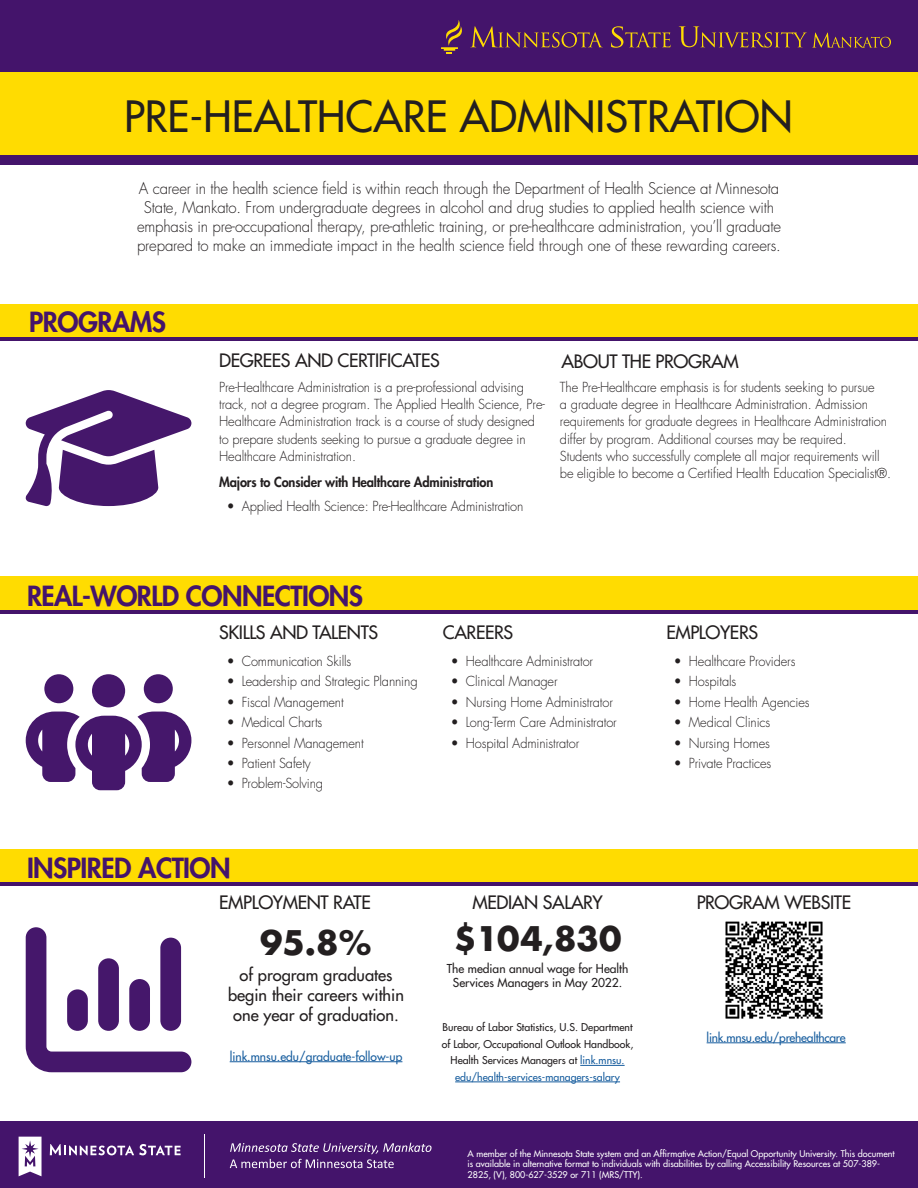
<style>
.page{position:relative;width:918px;height:1188px;background:#fff}
.page>*{position:absolute;margin:0;border:0;box-sizing:border-box;transform-origin:0 0}
.Program_Title-GREP_Styles{font:500 42px "Futura Std";color:#231f20}
.t1{font:700 33px "Futura";color:#231f20}
.Heads{font:800 27px "Futura Std";letter-spacing:-.02em;color:#44146b}
.Heads-2{font:500 18px "Futura Std";letter-spacing:-.02em;color:#231f20}
.Body{font:500 18px "Futura Std";letter-spacing:-.02em;color:#231f20}
.t2{font:500 16.5px/19.8px "Futura Std";color:#231f20;text-align:center}
.Body-2{font:300 15.75px/18.9px "Futura Std";letter-spacing:-.01em;color:#231f20;text-align:center;scale:.95 1}
.Body-3{font:300 13.5px/17.2px "Futura Std";letter-spacing:-.01em;color:#231f20;scale:.95 1}
.Body-4{font:800 13.5px "Futura Std";letter-spacing:-.01em;color:#231f20;scale:.95 1}
.t3{font:500 12px/14.4px "Futura Std";color:#231f20;text-align:center}
.Heads-3{font:500 12px "Futura Std";color:#175d9e}
.Heads-4{font:500 12px "Futura Std";letter-spacing:-.02em;color:#175d9e}
.t4{font:500 10.5px/16.5px "Futura Std";color:#231f20;text-align:center}
.t5{font:500 9px/10.8px "Futura Std";color:#fff}
.s1{color:#175d9e}
</style>
<div class="page">
<div style="left:0;top:304px;width:918px;height:35px;background:#ffdc01"></div>
<div style="left:0;top:576px;width:918px;height:35px;background:#ffdc01"></div>
<div style="left:0;top:849px;width:918px;height:34px;background:#ffdc01"></div>
<hr style="left:0;top:337px;width:918px;height:4px;background:#44146b">
<hr style="left:0;top:610px;width:918px;height:4px;background:#44146b">
<hr style="left:0;top:882px;width:918px;height:4px;background:#44146b">
<div style="left:0;top:1121px;width:918px;height:67px;background:#44146b"></div>
<svg style="left:50px;top:1144px;width:131px;height:11px"></svg>
<svg style="left:19px;top:1137px;width:23px;height:39px"></svg>
<hr style="left:204px;top:1135px;width:1px;height:43px;background:#fff">
<svg style="left:230px;top:1143px;width:202px;height:25px"></svg>
<div style="left:0;top:71px;width:918px;height:88px;background:#ffdc01"></div>
<div style="left:0;top:0;width:918px;height:71px;background:#44146b"></div>
<div style="left:0;top:155px;width:918px;height:10px;background:#44146b"></div>
<svg style="left:470px;top:26px;width:421px;height:46px"></svg>
<svg style="left:441px;top:20px;width:21px;height:33px"></svg>
<svg style="left:26px;top:674px;width:165px;height:116px"></svg>
<svg style="left:25px;top:390px;width:166px;height:116px"></svg>
<svg style="left:26px;top:927px;width:165px;height:145px"></svg>
<hr style="left:230px;top:1061px;width:172px;height:1px;background:#175d9e">
<hr style="left:580px;top:1065px;width:45px;height:1px;background:#175d9e">
<hr style="left:455px;top:1082px;width:165px;height:1px;background:#175d9e">
<img style="left:725px;top:921px;width:98px;height:98px">
<hr style="left:707px;top:1043px;width:139px;height:1px;background:#175d9e">
<p class="Program_Title-GREP_Styles" style="left:124px;top:90px;width:670px">PRE-HEALTHCARE ADMINISTRATION</p>
<p class="Body-2" style="left:137px;top:180px;width:679px">A career in the health science field is within reach through the Department of Health Science at Minnesota State, Mankato. From undergraduate degrees in alcohol and drug studies to applied health science with emphasis in pre-occupational therapy, pre-athletic training, or pre-healthcare administration, you’ll graduate prepared to make an immediate impact in the health science field through one of these rewarding careers.</p>
<p class="Heads" style="left:29px;top:305px;width:138px">PROGRAMS</p>
<p class="Heads-2" style="left:219px;top:350px;width:222px">DEGREES AND CERTIFICATES</p>
<p class="Body-3" style="left:219px;top:379px;width:344px">Pre-Healthcare Administration is a pre-professional advising track, not a degree program. The Applied Health Science, Pre-Healthcare Administration track is a course of study designed to prepare students seeking to pursue a graduate degree in Healthcare Administration.</p>
<p class="Body-4" style="left:219px;top:474px;width:290px">Majors to Consider with Healthcare Administration</p>
<p class="Body-3" style="left:227px;top:498px;width:314px">• Applied Health Science: Pre-Healthcare Administration</p>
<p class="Heads-2" style="left:562px;top:350px;width:179px">ABOUT THE PROGRAM</p>
<p class="Body-3" style="left:560px;top:379px;width:350px">The Pre-Healthcare emphasis is for students seeking to pursue<br>a graduate degree in Healthcare Administration. Admission requirements for graduate degrees in Healthcare Administration differ by program. Additional courses may be required.<br>Students who successfully complete all major requirements will be eligible to become a Certified Health Education Specialist®.</p>
<p class="Heads" style="left:27px;top:579px;width:338px">REAL-WORLD CONNECTIONS</p>
<p class="Heads-2" style="left:219px;top:621px;width:160px">SKILLS AND TALENTS</p>
<p class="Body-3" style="left:227px;top:653px;width:133px">• Communication Skills</p>
<p class="Body-3" style="left:227px;top:673px;width:202px">• Leadership and Strategic Planning</p>
<p class="Body-3" style="left:227px;top:694px;width:125px">• Fiscal Management</p>
<p class="Body-3" style="left:227px;top:714px;width:102px">• Medical Charts</p>
<p class="Body-3" style="left:227px;top:734px;width:146px">• Personnel Management</p>
<p class="Body-3" style="left:227px;top:755px;width:90px">• Patient Safety</p>
<p class="Body-3" style="left:227px;top:775px;width:103px">• Problem-Solving</p>
<p class="Heads" style="left:27px;top:851px;width:205px">INSPIRED ACTION</p>
<p class="Body" style="left:443px;top:621px;width:72px">CAREERS</p>
<p class="Heads-2" style="left:666px;top:621px;width:93px">EMPLOYERS</p>
<p class="Body-3" style="left:451px;top:653px;width:151px">• Healthcare Administrator</p>
<p class="Body-3" style="left:451px;top:673px;width:114px">• Clinical Manager</p>
<p class="Body-3" style="left:451px;top:694px;width:172px">• Nursing Home Administrator</p>
<p class="Body-3" style="left:451px;top:714px;width:176px">• Long-Term Care Administrator</p>
<p class="Body-3" style="left:451px;top:734px;width:137px">• Hospital Administrator</p>
<p class="Body-3" style="left:674px;top:653px;width:130px">• Healthcare Providers</p>
<p class="Body-3" style="left:674px;top:673px;width:67px">• Hospitals</p>
<p class="Body-3" style="left:674px;top:694px;width:144px">• Home Health Agencies</p>
<p class="Body-3" style="left:674px;top:714px;width:103px">• Medical Clinics</p>
<p class="Body-3" style="left:674px;top:734px;width:103px">• Nursing Homes</p>
<p class="Body-3" style="left:674px;top:755px;width:104px">• Private Practices</p>
<p class="Heads-2" style="left:219px;top:891px;width:153px">EMPLOYMENT RATE</p>
<p class="Heads-2" style="left:473px;top:891px;width:132px">MEDIAN SALARY</p>
<p class="t1" style="left:260px;top:918px;width:113px">95.8%</p>
<p class="t2" style="left:228px;top:965px;width:178px">of program graduates begin their careers within one year of graduation.</p>
<p class="Heads-3" style="left:230px;top:1049px;width:174px">link.mnsu.edu/graduate-follow-up</p>
<p class="t1" style="left:454px;top:915px;width:169px">$104,830</p>
<p class="t3" style="left:447px;top:961px;width:183px">The median annual wage for Health<br>Services Managers in May 2022.</p>
<p class="t4" style="left:442px;top:1019px;width:193px">Bureau of Labor Statistics, U.S. Department of Labor, Occupational Outlook Handbook, Health Services Managers at <span class="s1">link.mnsu. edu/health-services-managers-salary</span></p>
<p class="Heads-2" style="left:697px;top:891px;width:156px">PROGRAM WEBSITE</p>
<p class="Heads-4" style="left:707px;top:1030px;width:141px">link.mnsu.edu/prehealthcare</p>
<p class="t5" style="left:468px;top:1148px;width:428px">A member of the Minnesota State system and an Affirmative Action/Equal Opportunity University. This document is available in alternative format to individuals with disabilities by calling Accessibility Resources at 507-389-<br>2825, (V), 800-627-3529 or 711 (MRS/TTY).</p>
</div>
